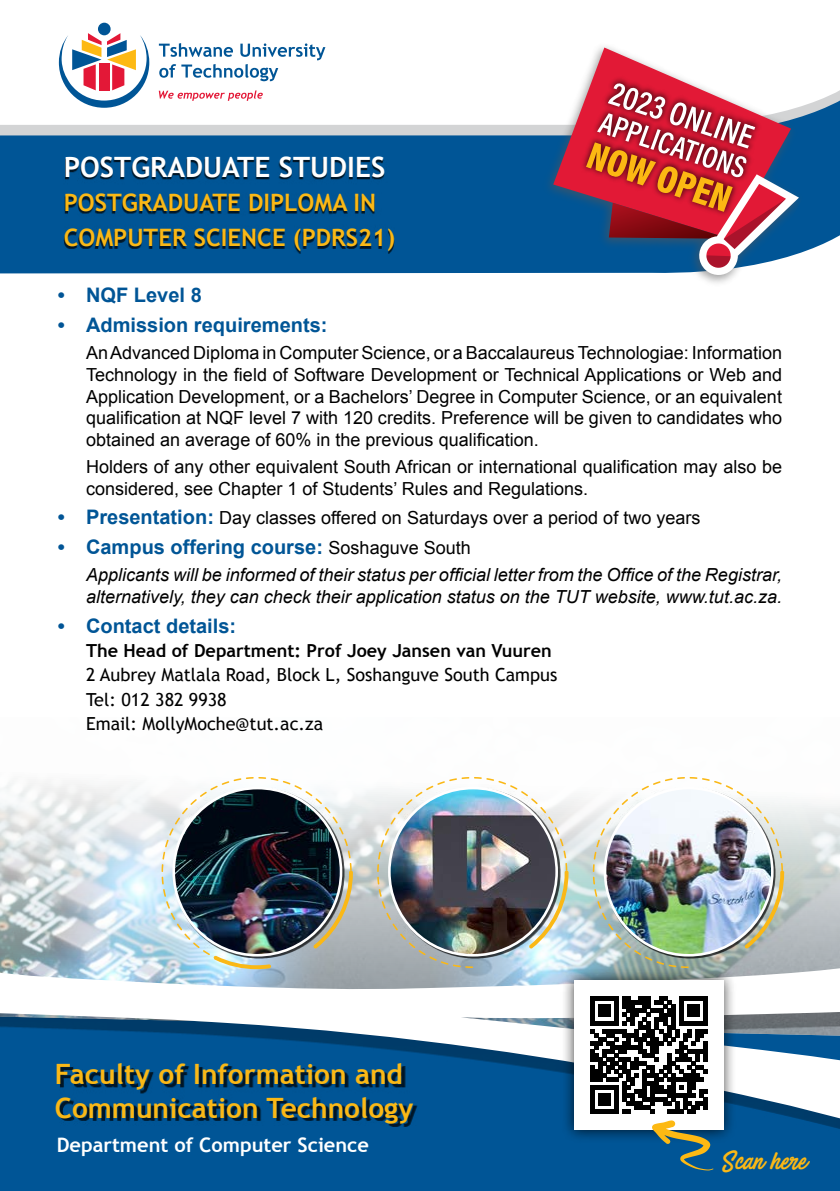
<style>
.page{position:relative;width:840px;height:1191px;background:#fff}
.page>*{position:absolute;margin:0;border:0;box-sizing:border-box;transform-origin:0 0}
.t1{font:700 28px/33.6px "Trebuchet MS";color:#fab816}
.t2{font:700 28px "Trebuchet MS";color:#fff}
.t3{font:700 24px/34.4px "Trebuchet MS";color:#fab816}
.t4{font:24px "Painted Paradise";color:#fab816}
.t5{font:700 20px "Arial";color:#005596}
.t6{font:700 20px "Trebuchet MS";color:#fff}
.t7{font:18px/21.6px "Arial";color:#000;text-align:justify}
.t8{font:italic 18px/21.6px "Arial";color:#000}
.t9{font:18px/24.4px "Trebuchet MS";color:#000}
.t10{font:700 18px "Trebuchet MS";color:#000}
.s1{font-weight:700;font-size:20px;color:#005596}
.s2{font-weight:400;font-size:18px;color:#000}
</style>
<div class="page">
<div style="left:0;top:1139px;width:839px;height:52px;background:#005596"></div>
<svg style="left:0;top:91px;width:839px;height:135px;fill:#005596"></svg>
<div style="left:0;top:226px;width:839px;height:48px;background:#005596"></div>
<img style="left:0;top:782px;width:839px;height:184px">
<div style="left:0;top:980px;width:839px;height:159px;background:#005596"></div>
<svg style="left:0;top:966px;width:839px;height:158px"></svg>
<div style="left:98px;top:23px;width:12px;height:12px;background:#005596;border-radius:50%"></div>
<svg style="left:59px;top:33px;width:90px;height:75px"></svg>
<svg style="left:159px;top:43px;width:166px;height:38px"></svg>
<svg style="left:159px;top:90px;width:104px;height:11px"></svg>
<img style="left:161px;top:777px;width:192px;height:192px">
<img style="left:377px;top:777px;width:191px;height:191px">
<img style="left:592px;top:777px;width:191px;height:191px">
<img style="left:504px;top:91px;width:330px;height:192px">
<svg style="left:553px;top:91px;width:7px;height:148px"></svg>
<img style="left:560px;top:46px;width:129px;height:204px">
<svg style="left:585px;top:82px;width:213px;height:195px"></svg>
<div style="left:560px;top:967px;width:176px;height:176px;background:#000;opacity:.75"></div>
<div style="left:574px;top:980px;width:149px;height:150px;background:#fff"></div>
<svg style="left:590px;top:996px;width:117px;height:117px"></svg>
<hr style="left:703px;top:1097px;width:4px;height:12px;background:#000">
<svg style="left:651px;top:1120px;width:62px;height:50px"></svg>
<div style="left:64px;top:160px;width:331px;height:94px;background:#000;opacity:.75"></div>
<div style="left:59px;top:1066px;width:358px;height:60px;background:#000;opacity:.75"></div>
<h1 class="t2" style="left:64px;top:149px;width:323px">POSTGRADUATE STUDIES</h1>
<h2 class="t3" style="left:64px;top:185px;width:333px">POSTGRADUATE DIPLOMA IN<br>COMPUTER SCIENCE (PDRS21)</h2>
<p class="t5" style="left:58px;top:282px;width:145px">• NQF Level 8</p>
<p class="t5" style="left:58px;top:312px;width:271px">• Admission requirements:</p>
<p class="t7" style="left:86px;top:342px;width:697px">An Advanced Diploma in Computer Science, or a Baccalaureus Technologiae: Information Technology in the field of Software Development or Technical Applications or Web and Application Development, or a Bachelors’ Degree in Computer Science, or an equivalent qualification at NQF level 7 with 120 credits. Preference will be given to candidates who obtained an average of 60% in the previous qualification.</p>
<p class="t7" style="left:86px;top:456px;width:697px">Holders of any other equivalent South African or international qualification may also be considered, see Chapter 1 of Students’ Rules and Regulations.</p>
<p class="t7" style="left:58px;top:507px;width:644px"><span class="s1">• Presentation:</span> Day classes offered on Saturdays over a period of two years</p>
<p class="t5" style="left:58px;top:533px;width:414px">• Campus offering course: <span class="s2">Soshaguve South</span></p>
<p class="t8" style="left:86px;top:564px;width:697px">Applicants will be informed of their status per official letter from the Office of the Registrar, alternatively, they can check their application status on the TUT website, www.tut.ac.za.</p>
<p class="t5" style="left:58px;top:612px;width:180px">• Contact details:</p>
<p class="t10" style="left:86px;top:639px;width:467px">The Head of Department: Prof Joey Jansen van Vuuren</p>
<p class="t9" style="left:86px;top:663px;width:472px">2 Aubrey Matlala Road, Block L, Soshanguve South Campus<br>Tel: 012 382 9938<br>Email: MollyMoche@tut.ac.za</p>
<h1 class="t1" style="left:55px;top:1057px;width:360px">Faculty of Information and<br>Communication Technology</h1>
<p class="t6" style="left:57px;top:1132px;width:313px">Department of Computer Science</p>
<h2 class="t4" style="left:722px;top:1149px;width:85px">Scan here</h2>
</div>
